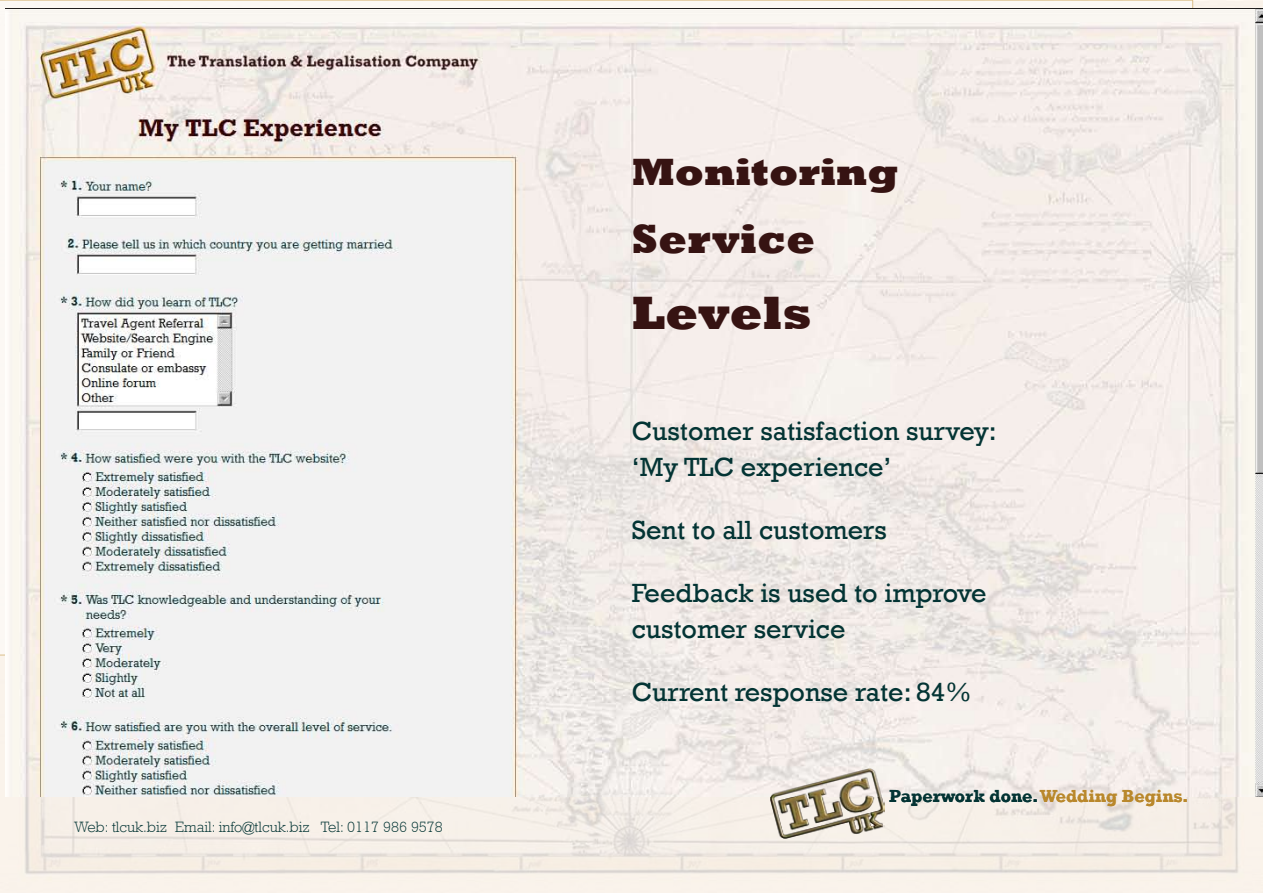
<style>
.page{position:relative;width:1263px;height:893px;background:#fff}
.page>*{position:absolute;margin:0;border:0;box-sizing:border-box;transform-origin:0 0}
.t1{font:800 48px "Rockwell";color:#361312}
.t2{font:800 42px "Rockwell";color:#361312}
.t3{font:800 39px "Rockwell";color:#361312}
.t4{font:27px/36px "Rockwell";color:#033434}
.t5{font:700 18px "Rockwell";color:#033434}
.t6{font:300 15px "Rockwell";color:#033434}
.s1{color:#b9882c}
</style>
<div class="page">
<img style="left:0;top:0;width:1263px;height:893px">
<img style="left:771px;top:797px;width:113px;height:42px">
<img style="left:5px;top:8px;width:1258px;height:789px">
<p class="t6" style="left:74px;top:819px;width:370px">Web: tlcuk.biz Email: info@tlcuk.biz Tel: 0117 986 9578</p>
<h3 class="t3" style="left:632px;top:149px;width:268px">Monitoring</h3>
<h2 class="t2" style="left:632px;top:215px;width:185px">Service</h2>
<h1 class="t1" style="left:632px;top:285px;width:182px">Levels</h1>
<p class="t4" style="left:632px;top:413px;width:367px">Customer satisfaction survey: ‘My TLC experience’</p>
<p class="t4" style="left:632px;top:512px;width:257px">Sent to all customers</p>
<p class="t4" style="left:632px;top:575px;width:356px">Feedback is used to improve customer service</p>
<p class="t4" style="left:632px;top:674px;width:341px">Current response rate: 84%</p>
<p class="t5" style="left:889px;top:785px;width:301px">Paperwork done.<span class="s1">Wedding Begins.</span></p>
</div>
